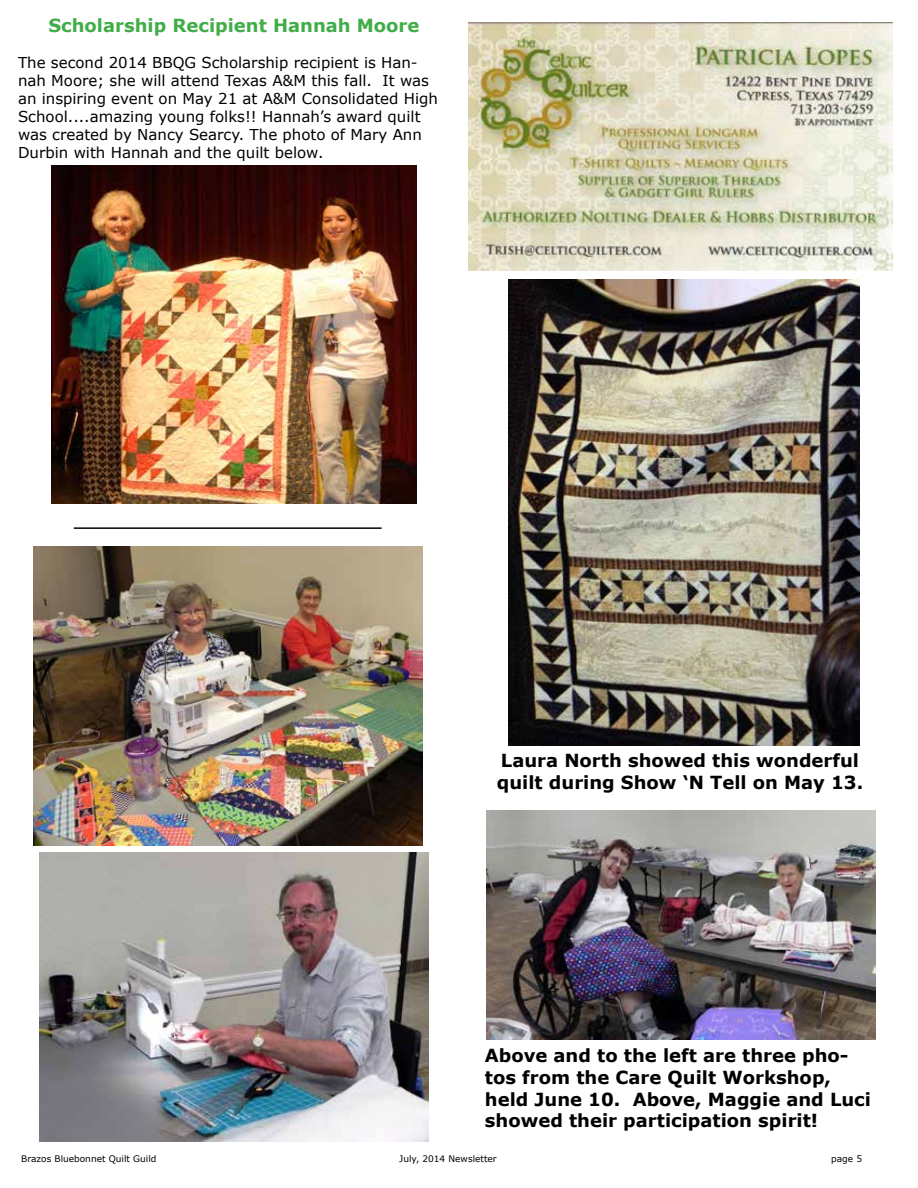
<style>
.page{position:relative;width:918px;height:1188px;background:#fff}
.page>*{position:absolute;margin:0;border:0;box-sizing:border-box;transform-origin:0 0}
.t1{font:700 18px/21.6px "Verdana";color:#000}
.t2{font:700 18px "Verdana";color:#41ad49}
.t3{font:15px/18px "Verdana";color:#000}
.t4{font:9px "Verdana";color:#000}
</style>
<div class="page">
<img style="left:468px;top:22px;width:424px;height:249px">
<img style="left:508px;top:279px;width:352px;height:467px">
<hr style="left:74px;top:527px;width:308px;height:2px;background:#000">
<img style="left:51px;top:165px;width:366px;height:339px">
<img style="left:33px;top:547px;width:389px;height:299px">
<img style="left:40px;top:853px;width:388px;height:288px">
<img style="left:486px;top:810px;width:389px;height:229px">
<p class="t2" style="left:48px;top:12px;width:373px">Scholarship Recipient Hannah Moore</p>
<p class="t3" style="left:18px;top:53px;width:422px">The second 2014 BBQG Scholarship recipient is Han&shy;nah Moore; she will attend Texas A&amp;M this fall. It was an inspiring event on May 21 at A&amp;M Consolidated High School....amazing young folks!! Hannah’s award quilt was created by Nancy Searcy. The photo of Mary Ann Durbin with Hannah and the quilt below.</p>
<p class="t1" style="left:497px;top:750px;width:368px">Laura North showed this wonderful quilt during Show ‘N Tell on May 13.</p>
<p class="t1" style="left:485px;top:1045px;width:388px">Above and to the left are three pho&shy;tos from the Care Quilt Workshop, held June 10. Above, Maggie and Luci showed their participation spirit!</p>
<p class="t4" style="left:21px;top:1152px;width:137px">Brazos Bluebonnet Quilt Guild</p>
<p class="t4" style="left:399px;top:1152px;width:99px">July, 2014 Newsletter</p>
<p class="t4" style="left:831px;top:1152px;width:32px">page 5</p>
</div>
